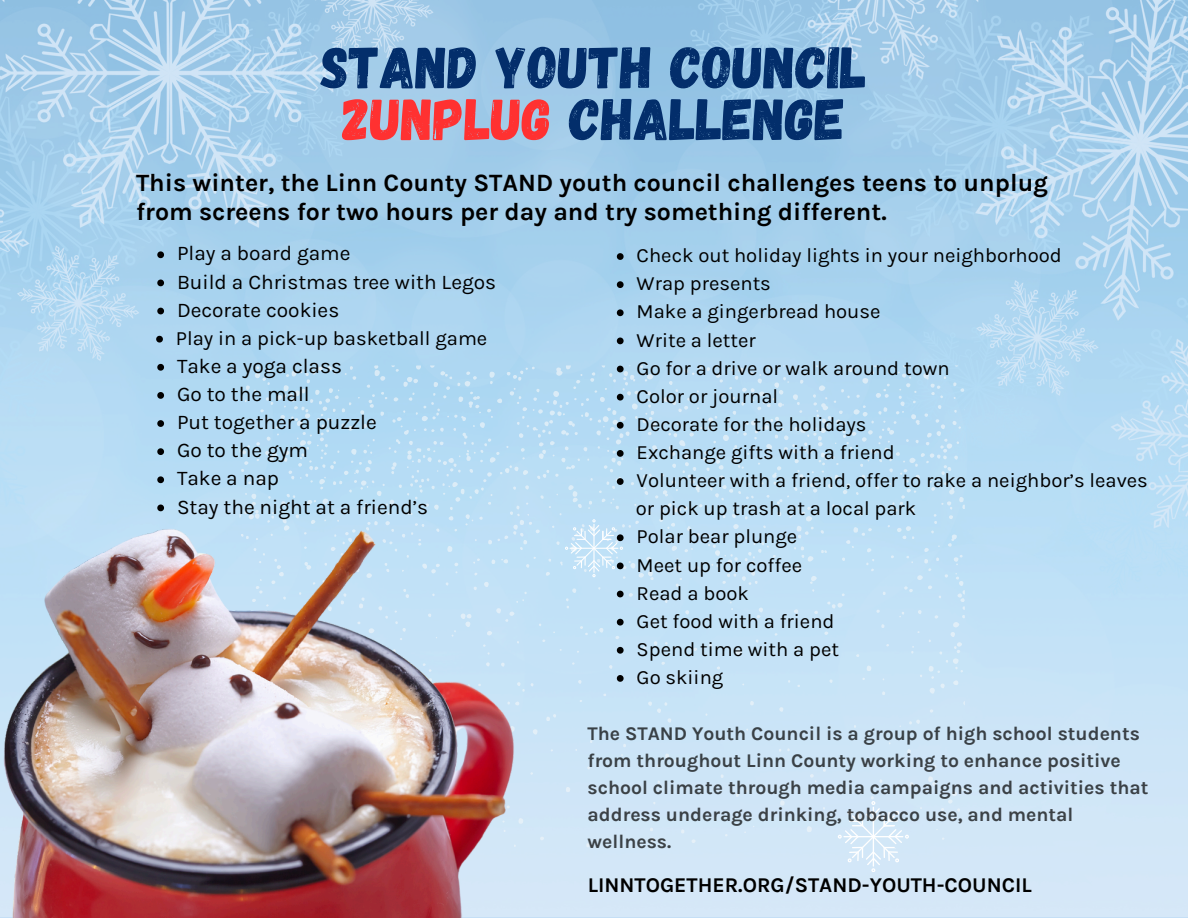
<style>
.page{position:relative;width:1188px;height:918px;background:#fff}
.page>*{position:absolute;margin:0;border:0;box-sizing:border-box;transform-origin:0 0}
.t1{font:58.95px/51.8px "Gagalin";color:#032e6b;text-align:center}
.t2{font:700 24.9px/29.5px "Karla";color:#000}
.t3{font:700 21px "Karla";color:#000}
.t4{font:20.85px "Karla";color:#000}
.t5{font:20.25px "Karla";color:#000}
.t6{font:700 19.35px/27px "Karla";color:#000}
.s1{color:#ff3131}
</style>
<div class="page">
<img style="left:0;top:0;width:1188px;height:917px">
<svg style="left:240px;top:365px;width:725px;height:484px"></svg>
<svg style="left:838px;top:801px;width:71px;height:71px"></svg>
<img style="left:0;top:454px;width:623px;height:464px">
<svg style="left:157px;top:251px;width:7px;height:7px"></svg>
<svg style="left:157px;top:280px;width:7px;height:6px"></svg>
<svg style="left:157px;top:308px;width:7px;height:6px"></svg>
<svg style="left:156px;top:336px;width:7px;height:7px"></svg>
<svg style="left:157px;top:364px;width:7px;height:7px"></svg>
<svg style="left:157px;top:392px;width:7px;height:7px"></svg>
<svg style="left:157px;top:420px;width:7px;height:7px"></svg>
<svg style="left:157px;top:448px;width:7px;height:7px"></svg>
<svg style="left:157px;top:476px;width:7px;height:7px"></svg>
<svg style="left:157px;top:505px;width:7px;height:6px"></svg>
<svg style="left:617px;top:253px;width:7px;height:7px"></svg>
<svg style="left:617px;top:281px;width:7px;height:7px"></svg>
<svg style="left:617px;top:309px;width:7px;height:7px"></svg>
<svg style="left:617px;top:338px;width:7px;height:6px"></svg>
<svg style="left:617px;top:366px;width:7px;height:6px"></svg>
<svg style="left:617px;top:394px;width:7px;height:7px"></svg>
<svg style="left:617px;top:422px;width:7px;height:7px"></svg>
<svg style="left:617px;top:450px;width:7px;height:7px"></svg>
<svg style="left:617px;top:478px;width:7px;height:7px"></svg>
<svg style="left:565px;top:519px;width:59px;height:58px"></svg>
<svg style="left:617px;top:591px;width:7px;height:6px"></svg>
<svg style="left:617px;top:619px;width:7px;height:7px"></svg>
<svg style="left:617px;top:647px;width:7px;height:7px"></svg>
<svg style="left:617px;top:675px;width:7px;height:7px"></svg>
<h1 class="t1" style="left:321px;top:39px;width:548px">STAND YOUTH COUNCIL<br><span class="s1">2UNPLUG</span> CHALLENGE</h1>
<h2 class="t2" style="left:136px;top:168px;width:913px">This winter, the Linn County STAND youth council challenges teens to unplug from screens for two hours per day and try something different.</h2>
<p class="t4" style="left:177px;top:241px;width:175px">Play a board game</p>
<p class="t4" style="left:177px;top:269px;width:321px">Build a Christmas tree with Legos</p>
<p class="t4" style="left:177px;top:298px;width:164px">Decorate cookies</p>
<p class="t5" style="left:176px;top:326px;width:313px">Play in a pick-up basketball game</p>
<p class="t4" style="left:177px;top:354px;width:167px">Take a yoga class</p>
<p class="t4" style="left:177px;top:382px;width:134px">Go to the mall</p>
<p class="t4" style="left:177px;top:410px;width:201px">Put together a puzzle</p>
<p class="t4" style="left:177px;top:438px;width:133px">Go to the gym</p>
<p class="t4" style="left:177px;top:466px;width:103px">Take a nap</p>
<p class="t4" style="left:177px;top:494px;width:253px">Stay the night at a friend’s</p>
<p class="t5" style="left:637px;top:244px;width:427px">Check out holiday lights in your neighborhood</p>
<p class="t5" style="left:637px;top:272px;width:136px">Wrap presents</p>
<p class="t5" style="left:637px;top:300px;width:245px">Make a gingerbread house</p>
<p class="t5" style="left:637px;top:328px;width:121px">Write a letter</p>
<p class="t5" style="left:637px;top:356px;width:315px">Go for a drive or walk around town</p>
<p class="t5" style="left:637px;top:384px;width:143px">Color or journal</p>
<p class="t5" style="left:637px;top:412px;width:231px">Decorate for the holidays</p>
<p class="t5" style="left:637px;top:440px;width:260px">Exchange gifts with a friend</p>
<p class="t5" style="left:637px;top:469px;width:513px">Volunteer with a friend, offer to rake a neighbor’s leaves</p>
<p class="t5" style="left:636px;top:497px;width:282px">or pick up trash at a local park</p>
<p class="t5" style="left:637px;top:525px;width:162px">Polar bear plunge</p>
<p class="t5" style="left:637px;top:553px;width:167px">Meet up for coffee</p>
<p class="t5" style="left:637px;top:581px;width:114px">Read a book</p>
<p class="t5" style="left:637px;top:609px;width:199px">Get food with a friend</p>
<p class="t5" style="left:637px;top:637px;width:204px">Spend time with a pet</p>
<p class="t5" style="left:637px;top:665px;width:88px">Go skiing</p>
<p class="t6" style="left:588px;top:720px;width:562px">The STAND Youth Council is a group of high school students from throughout Linn County working to enhance positive school climate through media campaigns and activities that address underage drinking, tobacco use, and mental wellness.</p>
<p class="t3" style="left:588px;top:872px;width:446px">LINNTOGETHER.ORG/STAND-YOUTH-COUNCIL</p>
</div>
